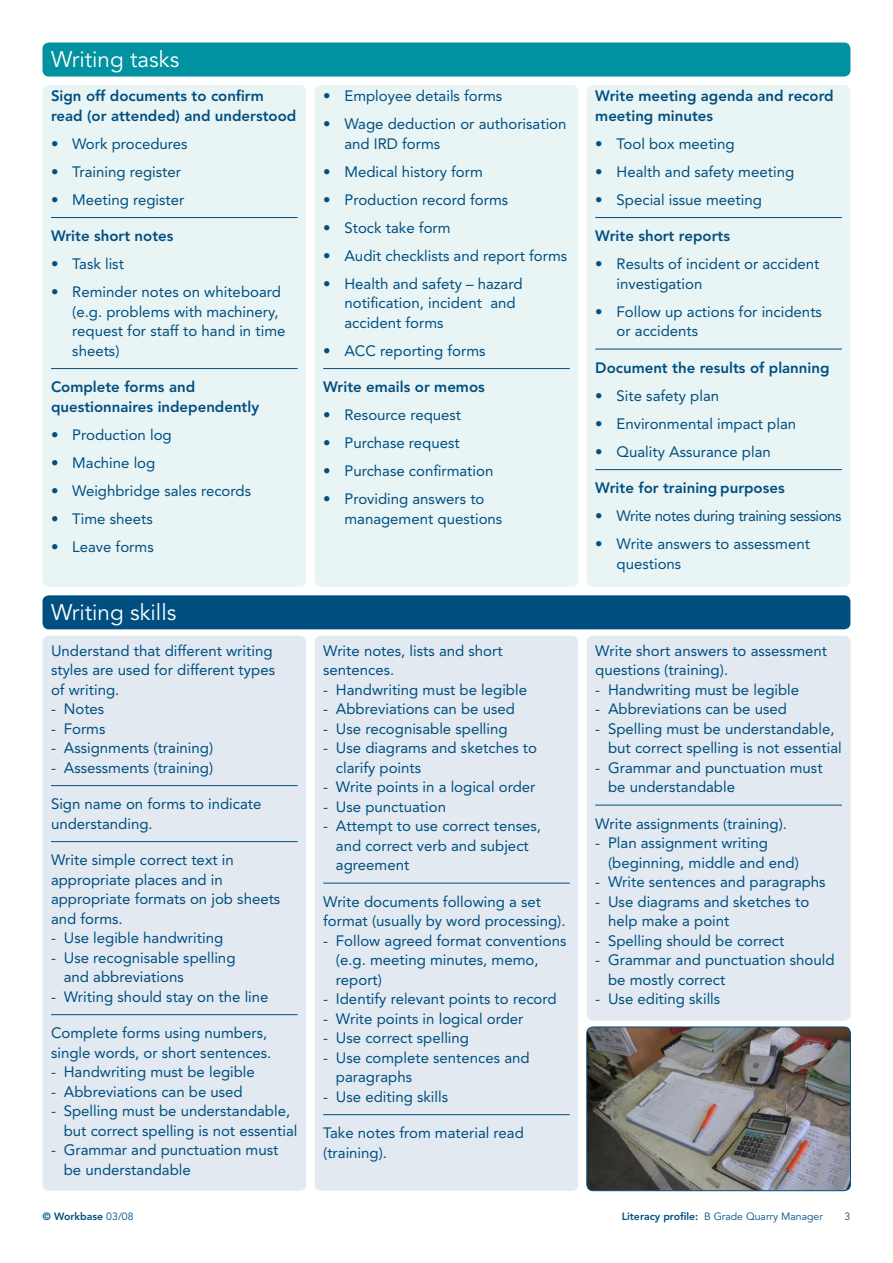
<style>
.page{position:relative;width:893px;height:1263px;background:#fff}
.page>*{position:absolute;margin:0;border:0;box-sizing:border-box;transform-origin:0 0}
.t1{font:22.5px "Avenir";color:#fff}
.t2{font:15px/19.5px "Avenir";color:#004f80}
.t3{font:800 15px/19.5px "Avenir";color:#004f80}
.t4{font:15px "Avenir";letter-spacing:-.03em;color:#004f80}
.t5{font:10.5px "Avenir";color:#004f80}
.t6{font:800 10.5px "Avenir";color:#004f80}
.s1{font-weight:400}
.s2{font-weight:800}
</style>
<div class="page">
<div style="left:43px;top:85px;width:263px;height:502px;background:#e9f4f5;border-radius:6px"></div>
<div style="left:315px;top:85px;width:263px;height:502px;background:#e9f4f5;border-radius:6px"></div>
<div style="left:587px;top:85px;width:263px;height:502px;background:#e9f4f5;border-radius:6px"></div>
<div style="left:43px;top:43px;width:807px;height:34px;background:#0092a1;border-radius:6px"></div>
<div style="left:43px;top:636px;width:263px;height:555px;background:#e2e9f1;border-radius:6px"></div>
<div style="left:43px;top:595px;width:807px;height:34px;background:#004f80;border-radius:6px"></div>
<div style="left:587px;top:636px;width:263px;height:384px;background:#e2e9f1;border-radius:6px"></div>
<div style="left:315px;top:636px;width:263px;height:555px;background:#e2e9f1;border-radius:6px"></div>
<hr style="left:51px;top:217px;width:247px;height:1px;background:#004f80">
<hr style="left:51px;top:368px;width:247px;height:1px;background:#004f80">
<hr style="left:323px;top:368px;width:247px;height:1px;background:#004f80">
<hr style="left:595px;top:217px;width:247px;height:1px;background:#004f80">
<hr style="left:595px;top:349px;width:247px;height:1px;background:#004f80">
<hr style="left:595px;top:469px;width:247px;height:1px;background:#004f80">
<img style="left:588px;top:1028px;width:262px;height:163px">
<div style="left:586px;top:1026px;width:265px;height:165px;border:1px solid #004f80;border-radius:6px"></div>
<hr style="left:51px;top:785px;width:247px;height:1px;background:#004f80">
<hr style="left:51px;top:841px;width:247px;height:1px;background:#004f80">
<hr style="left:51px;top:1014px;width:247px;height:1px;background:#004f80">
<hr style="left:323px;top:883px;width:247px;height:1px;background:#004f80">
<hr style="left:323px;top:1114px;width:247px;height:1px;background:#004f80">
<hr style="left:595px;top:805px;width:247px;height:1px;background:#004f80">
<h1 class="t1" style="left:51px;top:47px;width:130px">Writing tasks</h1>
<p class="t3" style="left:51px;top:86px;width:247px">Sign off documents to confirm read (or attended) and understood</p>
<p class="t2" style="left:51px;top:134px;width:138px">• Work procedures</p>
<p class="t2" style="left:51px;top:162px;width:132px">• Training register</p>
<p class="t2" style="left:51px;top:190px;width:135px">• Meeting register</p>
<p class="t3" style="left:51px;top:226px;width:124px">Write short notes</p>
<p class="t2" style="left:51px;top:254px;width:74px">• Task list</p>
<p class="t2" style="left:72px;top:282px;width:215px;text-indent:-21px">• Reminder notes on whiteboard (e.g. problems with machinery, request for staff to hand in time sheets)</p>
<p class="t3" style="left:51px;top:377px;width:210px">Complete forms and questionnaires independently</p>
<p class="t2" style="left:51px;top:425px;width:122px">• Production log</p>
<p class="t2" style="left:51px;top:453px;width:106px">• Machine log</p>
<p class="t2" style="left:51px;top:481px;width:202px">• Weighbridge sales records</p>
<p class="t2" style="left:51px;top:509px;width:103px">• Time sheets</p>
<p class="t2" style="left:51px;top:537px;width:104px">• Leave forms</p>
<h1 class="t1" style="left:51px;top:599px;width:127px">Writing skills</h1>
<p class="t2" style="left:51px;top:641px;width:226px">Understand that different writing styles are used for different types of writing.</p>
<p class="t2" style="left:51px;top:699px;width:55px">- Notes</p>
<p class="t2" style="left:51px;top:719px;width:56px">- Forms</p>
<p class="t2" style="left:51px;top:738px;width:164px">- Assignments (training)</p>
<p class="t2" style="left:51px;top:758px;width:164px">- Assessments (training)</p>
<p class="t2" style="left:51px;top:794px;width:212px">Sign name on forms to indicate understanding.</p>
<p class="t2" style="left:51px;top:850px;width:231px">Write simple correct text in appropriate places and in appropriate formats on job sheets and forms.</p>
<p class="t2" style="left:51px;top:928px;width:174px">- Use legible handwriting</p>
<p class="t2" style="left:64px;top:948px;width:173px;text-indent:-13px">- Use recognisable spelling and abbreviations</p>
<p class="t2" style="left:51px;top:987px;width:219px">- Writing should stay on the line</p>
<p class="t2" style="left:51px;top:1023px;width:222px">Complete forms using numbers, single words, or short sentences.</p>
<p class="t2" style="left:51px;top:1062px;width:205px">- Handwriting must be legible</p>
<p class="t2" style="left:51px;top:1082px;width:193px">- Abbreviations can be used</p>
<p class="t2" style="left:64px;top:1101px;width:235px;text-indent:-13px">- Spelling must be understandable, but correct spelling is not essential</p>
<p class="t2" style="left:64px;top:1140px;width:216px;text-indent:-13px">- Grammar and punctuation must be understandable</p>
<p class="t2" style="left:323px;top:86px;width:181px">• Employee details forms</p>
<p class="t2" style="left:344px;top:114px;width:224px;text-indent:-21px">• Wage deduction or authorisation and IRD forms</p>
<p class="t2" style="left:323px;top:162px;width:161px">• Medical history form</p>
<p class="t2" style="left:323px;top:190px;width:187px">• Production record forms</p>
<p class="t2" style="left:323px;top:218px;width:129px">• Stock take form</p>
<p class="t2" style="left:323px;top:246px;width:246px">• Audit checklists and report forms</p>
<p class="t2" style="left:344px;top:274px;width:180px;text-indent:-21px">• Health and safety – hazard notification, incident and accident forms</p>
<p class="t2" style="left:323px;top:341px;width:164px">• ACC reporting forms</p>
<p class="t3" style="left:323px;top:377px;width:163px">Write emails or memos</p>
<p class="t2" style="left:323px;top:405px;width:140px">• Resource request</p>
<p class="t2" style="left:323px;top:433px;width:138px">• Purchase request</p>
<p class="t2" style="left:323px;top:461px;width:172px">• Purchase confirmation</p>
<p class="t2" style="left:344px;top:489px;width:159px;text-indent:-21px">• Providing answers to management questions</p>
<p class="t2" style="left:323px;top:641px;width:181px">Write notes, lists and short sentences.</p>
<p class="t2" style="left:323px;top:680px;width:205px">- Handwriting must be legible</p>
<p class="t2" style="left:323px;top:699px;width:193px">- Abbreviations can be used</p>
<p class="t2" style="left:323px;top:719px;width:186px">- Use recognisable spelling</p>
<p class="t2" style="left:336px;top:738px;width:203px;text-indent:-13px">- Use diagrams and sketches to clarify points</p>
<p class="t2" style="left:323px;top:777px;width:214px">- Write points in a logical order</p>
<p class="t2" style="left:323px;top:797px;width:124px">- Use punctuation</p>
<p class="t2" style="left:336px;top:816px;width:207px;text-indent:-13px">- Attempt to use correct tenses, and correct verb and subject agreement</p>
<p class="t2" style="left:323px;top:892px;width:244px">Write documents following a set format (usually by word processing).</p>
<p class="t2" style="left:336px;top:931px;width:232px;text-indent:-13px">- Follow agreed format conventions (e.g. meeting minutes, memo, report)</p>
<p class="t2" style="left:323px;top:989px;width:235px">- Identify relevant points to record</p>
<p class="t2" style="left:323px;top:1009px;width:202px">- Write points in logical order</p>
<p class="t2" style="left:323px;top:1028px;width:147px">- Use correct spelling</p>
<p class="t2" style="left:336px;top:1048px;width:195px;text-indent:-13px">- Use complete sentences and paragraphs</p>
<p class="t2" style="left:323px;top:1087px;width:126px">- Use editing skills</p>
<p class="t2" style="left:323px;top:1123px;width:202px">Take notes from material read (training).</p>
<p class="t3" style="left:595px;top:86px;width:240px">Write meeting agenda and record meeting minutes</p>
<p class="t2" style="left:595px;top:134px;width:141px">• Tool box meeting</p>
<p class="t2" style="left:595px;top:162px;width:200px">• Health and safety meeting</p>
<p class="t2" style="left:595px;top:190px;width:168px">• Special issue meeting</p>
<p class="t3" style="left:595px;top:226px;width:136px">Write short reports</p>
<p class="t2" style="left:617px;top:254px;width:204px;text-indent:-21px">• Results of incident or accident investigation</p>
<p class="t2" style="left:617px;top:302px;width:207px;text-indent:-21px">• Follow up actions for incidents or accidents</p>
<p class="t3" style="left:595px;top:358px;width:236px">Document the results of planning</p>
<p class="t2" style="left:595px;top:386px;width:125px">• Site safety plan</p>
<p class="t2" style="left:595px;top:414px;width:202px">• Environmental impact plan</p>
<p class="t2" style="left:595px;top:442px;width:177px">• Quality Assurance plan</p>
<p class="t3" style="left:595px;top:478px;width:191px">Write for training purposes</p>
<p class="t4" style="left:595px;top:507px;width:248px">• Write notes during training sessions</p>
<p class="t2" style="left:617px;top:534px;width:195px;text-indent:-21px">• Write answers to assessment questions</p>
<p class="t2" style="left:595px;top:641px;width:233px">Write short answers to assessment questions (training).</p>
<p class="t2" style="left:595px;top:680px;width:205px">- Handwriting must be legible</p>
<p class="t2" style="left:595px;top:699px;width:193px">- Abbreviations can be used</p>
<p class="t2" style="left:608px;top:719px;width:235px;text-indent:-13px">- Spelling must be understandable, but correct spelling is not essential</p>
<p class="t2" style="left:608px;top:758px;width:216px;text-indent:-13px">- Grammar and punctuation must be understandable</p>
<p class="t2" style="left:595px;top:814px;width:193px">Write assignments (training).</p>
<p class="t2" style="left:608px;top:833px;width:192px;text-indent:-13px">- Plan assignment writing (beginning, middle and end)</p>
<p class="t2" style="left:595px;top:872px;width:232px">- Write sentences and paragraphs</p>
<p class="t2" style="left:608px;top:892px;width:203px;text-indent:-13px">- Use diagrams and sketches to help make a point</p>
<p class="t2" style="left:595px;top:931px;width:190px">- Spelling should be correct</p>
<p class="t2" style="left:608px;top:950px;width:228px;text-indent:-13px">- Grammar and punctuation should be mostly correct</p>
<p class="t2" style="left:595px;top:989px;width:126px">- Use editing skills</p>
<p class="t6" style="left:43px;top:1210px;width:93px">© Workbase <span class="s1">03/08</span></p>
<p class="t5" style="left:622px;top:1211px;width:203px"><span class="s2">Literacy profile:</span> B Grade Quarry Manager</p>
<p class="t5" style="left:845px;top:1211px;width:7px">3</p>
</div>
